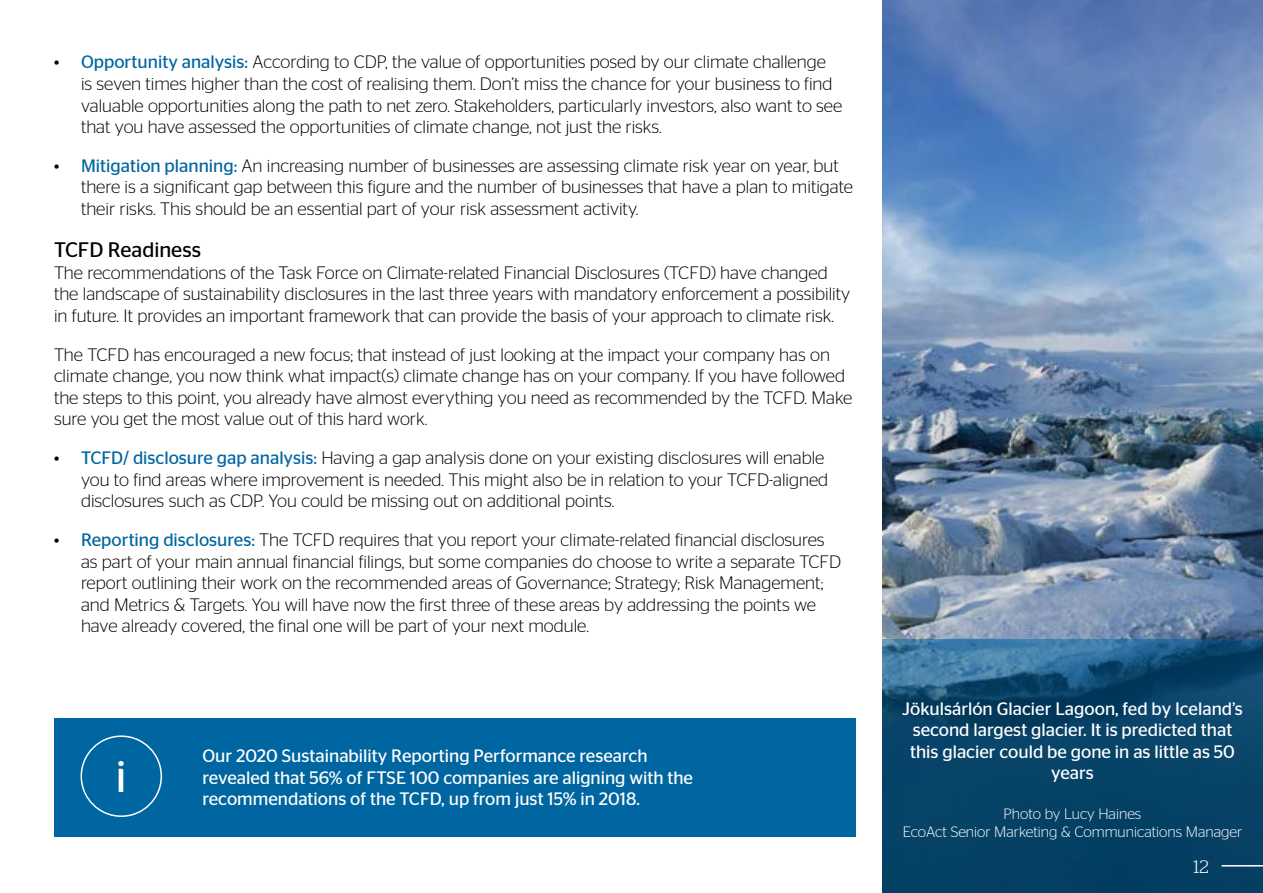
<style>
.page{position:relative;width:1263px;height:893px;background:#fff}
.page>*{position:absolute;margin:0;border:0;box-sizing:border-box;transform-origin:0 0}
.t1{font:44.55px "Stag Sans";color:#fff}
.t2{font:21px "Stag Sans";color:#000}
.t3{font:300 18px/21.6px "Stag Sans";color:#000}
.t4{font:18px/21.6px "Stag Sans";color:#fff;text-align:center}
.t5{font:300 18px "Stag";color:#fff}
.t6{font:300 15px/18px "Stag Sans";color:#fff;text-align:center}
.s1{font-weight:400;color:#0066a1}
</style>
<div class="page">
<img style="left:882px;top:0;width:381px;height:639px">
<svg style="left:882px;top:639px;width:381px;height:254px;background:#0d476c"></svg>
<hr style="left:1221px;top:865px;width:42px;height:1px;background:#fff">
<div style="left:54px;top:719px;width:802px;height:118px;background:#0066a1"></div>
<div style="left:81px;top:735px;width:81px;height:82px;border:2px solid #fff;border-radius:50%"></div>
<p class="t3" style="left:81px;top:51px;width:763px;text-indent:-27px">• <span class="s1">Opportunity analysis:</span> According to CDP, the value of opportunities posed by our climate challenge<br>is seven times higher than the cost of realising them. Don’t miss the chance for your business to find valuable opportunities along the path to net zero. Stakeholders, particularly investors, also want to see that you have assessed the opportunities of climate change, not just the risks.</p>
<p class="t3" style="left:81px;top:154px;width:774px;text-indent:-27px">• <span class="s1">Mitigation planning:</span> An increasing number of businesses are assessing climate risk year on year, but there is a significant gap between this figure and the number of businesses that have a plan to mitigate their risks. This should be an essential part of your risk assessment activity.</p>
<p class="t2" style="left:54px;top:238px;width:149px">TCFD Readiness</p>
<p class="t3" style="left:54px;top:262px;width:798px">The recommendations of the Task Force on Climate-related Financial Disclosures (TCFD) have changed the landscape of sustainability disclosures in the last three years with mandatory enforcement a possibility in future. It provides an important framework that can provide the basis of your approach to climate risk.</p>
<p class="t3" style="left:54px;top:343px;width:800px">The TCFD has encouraged a new focus; that instead of just looking at the impact your company has on climate change, you now think what impact(s) climate change has on your company. If you have followed the steps to this point, you already have almost everything you need as recommended by the TCFD. Make sure you get the most value out of this hard work.</p>
<p class="t3" style="left:81px;top:447px;width:749px;text-indent:-27px">• <span class="s1">TCFD/ disclosure gap analysis:</span> Having a gap analysis done on your existing disclosures will enable you to find areas where improvement is needed. This might also be in relation to your TCFD-aligned disclosures such as CDP. You could be missing out on additional points.</p>
<p class="t3" style="left:81px;top:529px;width:762px;text-indent:-27px">• <span class="s1">Reporting disclosures:</span> The TCFD requires that you report your climate-related financial disclosures as part of your main annual financial filings, but some companies do choose to write a separate TCFD report outlining their work on the recommended areas of Governance; Strategy; Risk Management; and Metrics &amp; Targets. You will have now the first three of these areas by addressing the points we have already covered, the final one will be part of your next module.</p>
<h1 class="t1" style="left:116px;top:751px;width:12px">i</h1>
<p class="t4" style="left:202px;top:745px;width:492px;text-align:left">Our 2020 Sustainability Reporting Performance research revealed that 56% of FTSE 100 companies are aligning with the recommendations of the TCFD, up from just 15% in 2018.</p>
<p class="t4" style="left:902px;top:697px;width:342px">Jökulsárlón Glacier Lagoon, fed by Iceland’s second largest glacier. It is predicted that this glacier could be gone in as little as 50 years</p>
<p class="t6" style="left:903px;top:805px;width:341px">Photo by Lucy Haines<br>EcoAct Senior Marketing &amp; Communications Manager</p>
<p class="t5" style="left:1193px;top:856px;width:17px">12</p>
</div>
